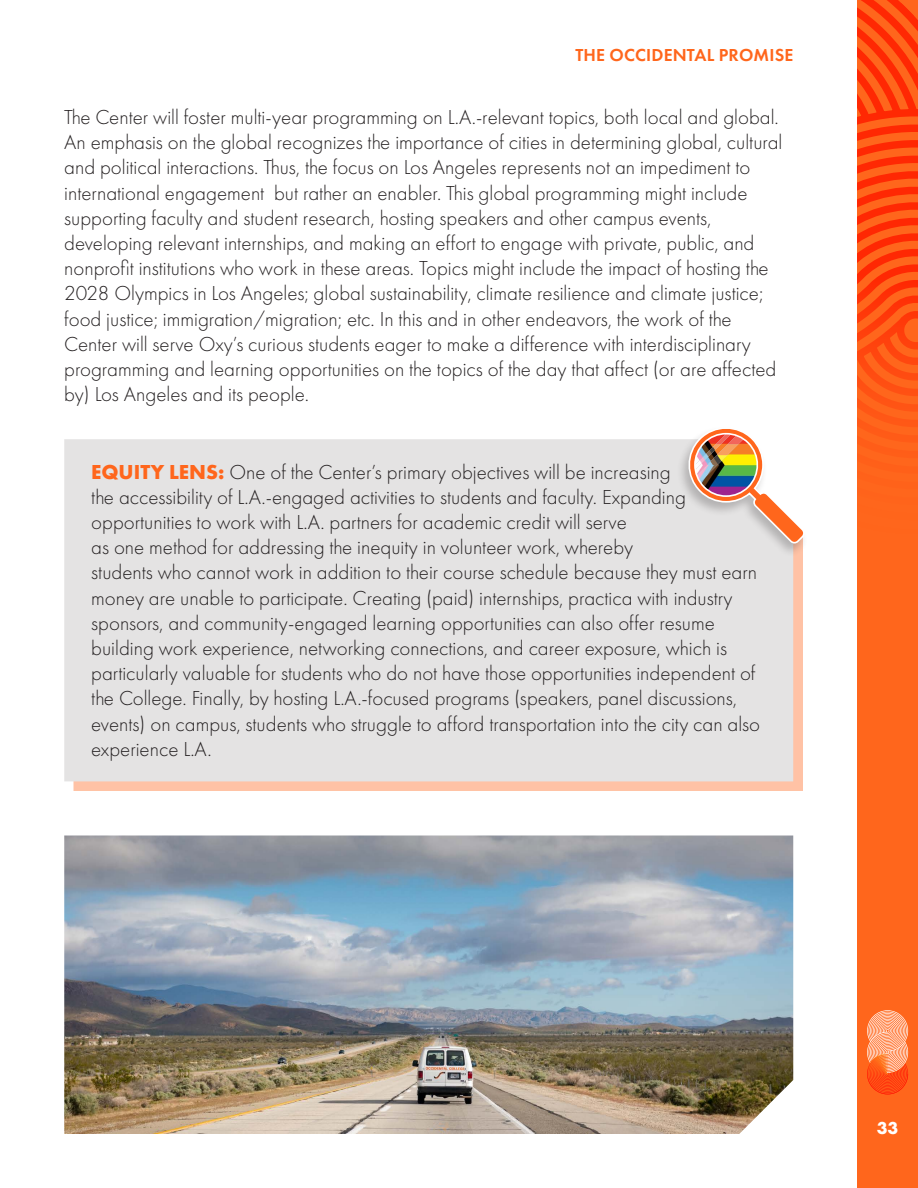
<style>
.page{position:relative;width:918px;height:1188px;background:#fff}
.page>*{position:absolute;margin:0;border:0;box-sizing:border-box;transform-origin:0 0}
.t1{font:300 21px/25.2px "Futura PT";color:#231f20}
.t2{font:600 18px "Futura PT";letter-spacing:.01em;color:#ff661c}
.t3{font:700 18px "Futura PT";color:#fff}
.s1{font-weight:700;color:#ff661c}
</style>
<div class="page">
<div style="left:857px;top:0;width:61px;height:1188px;background:#ff661c"></div>
<svg style="left:867px;top:1010px;width:41px;height:84px"></svg>
<svg style="left:857px;top:0;width:61px;height:441px"></svg>
<svg style="left:74px;top:558px;width:729px;height:233px;background:#fdc3a7"></svg>
<div style="left:64px;top:439px;width:729px;height:342px;background:#e4e3e3"></div>
<img style="left:64px;top:836px;width:729px;height:298px">
<div style="left:677px;top:425px;width:132px;height:133px;background:#231f20;opacity:.25"></div>
<svg style="left:688px;top:427px;width:117px;height:117px"></svg>
<p class="t2" style="left:575px;top:44px;width:220px">THE OCCIDENTAL PROMISE</p>
<p class="t1" style="left:64px;top:105px;width:720px">The Center will foster multi-year programming on L.A.-relevant topics, both local and global.<br>An emphasis on the global recognizes the importance of cities in determining global, cultural and political interactions. Thus, the focus on Los Angeles represents not an impediment to international engagement but rather an enabler. This global programming might include supporting faculty and student research, hosting speakers and other campus events, developing relevant internships, and making an effort to engage with private, public, and nonprofit institutions who work in these areas. Topics might include the impact of hosting the 2028 Olympics in Los Angeles; global sustainability, climate resilience and climate justice; food justice; immigration/migration; etc. In this and in other endeavors, the work of the Center will serve Oxy’s curious students eager to make a difference with interdisciplinary programming and learning opportunities on the topics of the day that affect (or are affected by) Los Angeles and its people.</p>
<p class="t1" style="left:91px;top:459px;width:670px"><span class="s1">EQUITY LENS:</span> One of the Center’s primary objectives will be increasing<br>the accessibility of L.A.-engaged activities to students and faculty. Expanding opportunities to work with L.A. partners for academic credit will serve<br>as one method for addressing the inequity in volunteer work, whereby<br>students who cannot work in addition to their course schedule because they must earn money are unable to participate. Creating (paid) internships, practica with industry sponsors, and community-engaged learning opportunities can also offer resume building work experience, networking connections, and career exposure, which is particularly valuable for students who do not have those opportunities independent of the College. Finally, by hosting L.A.-focused programs (speakers, panel discussions, events) on campus, students who struggle to afford transportation into the city can also experience L.A.</p>
<p class="t3" style="left:877px;top:1116px;width:23px">33</p>
</div>
